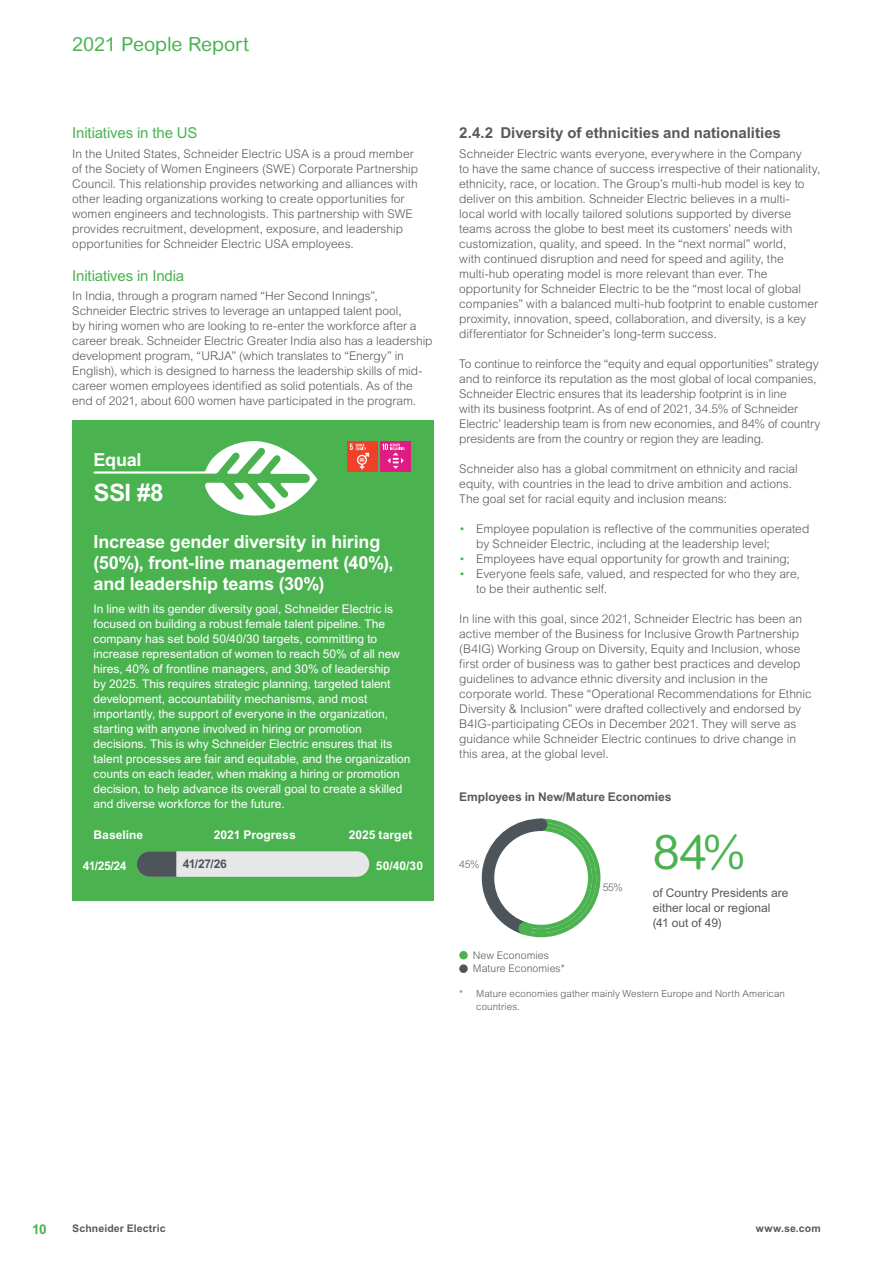
<style>
.page{position:relative;width:893px;height:1263px;background:#fff}
.page>*{position:absolute;margin:0;border:0;box-sizing:border-box;transform-origin:0 0}
.t1{font:48px "Arial Rounded MT Pro";color:#4ab350}
.t2{font:700 24px "Arial MT Std";color:#fff}
.t3{font:19.5px "Arial Rounded MT Pro";letter-spacing:-.005em;color:#4ab350}
.t4{font:700 18px/21px "Arial MT Std";letter-spacing:-.01em;color:#fff}
.t5{font:700 15px "Arial MT Std";color:#58595b}
.t6{font:15px "Arial MT Std";letter-spacing:-.01em;color:#4ab350}
.t7{font:700 13.5px "Arial MT Std";color:#4ab350}
.t8{font:300 12px/15px "Arial MT Std";color:#58595b}
.t9{font:12px/15px "Arial MT Std";color:#fff}
.t10{font:12px/15px "Arial MT Std";color:#58595b}
.t11{font:700 12px "Arial MT Std";letter-spacing:.005em;color:#fff}
.t12{font:700 12px "Arial MT Std";letter-spacing:-.005em;color:#58595b}
.t13{font:700 12px "Arial MT Std";color:#4d555b}
.t14{font:300 10.5px/13.5px "Arial MT Std";letter-spacing:.005em;color:#58595b}
.t15{font:700 10.5px "Arial MT Std";letter-spacing:.01em;color:#58595b}
.t16{font:300 9.75px/12.8px "Arial MT Std";letter-spacing:.01em;color:#58595b}
.s1{color:#4ab350}
</style>
<div class="page">
<div style="left:72px;top:420px;width:362px;height:480px;background:#4ab350"></div>
<svg style="left:94px;top:441px;width:223px;height:74px"></svg>
<div style="left:347px;top:441px;width:30px;height:31px;background:#ef412a"></div>
<svg style="left:350px;top:444px;width:19px;height:25px"></svg>
<div style="left:380px;top:441px;width:31px;height:31px;background:#e01b83"></div>
<svg style="left:382px;top:444px;width:22px;height:25px"></svg>
<div style="left:137px;top:851px;width:232px;height:26px;background:#e6e7e8;border-radius:13px"></div>
<svg style="left:137px;top:851px;width:39px;height:26px"></svg>
<svg style="left:481px;top:818px;width:120px;height:119px"></svg>
<div style="left:459px;top:951px;width:9px;height:8px;background:#4ab350;border-radius:50%"></div>
<div style="left:459px;top:964px;width:9px;height:9px;background:#4d555b;border-radius:50%"></div>
<h3 class="t3" style="left:72px;top:33px;width:178px">2021 People Report</h3>
<p class="t6" style="left:72px;top:124px;width:127px">Initiatives in the US</p>
<p class="t8" style="left:72px;top:146px;width:347px">In the United States, Schneider Electric USA is a proud member of the Society of Women Engineers (SWE) Corporate Partnership Council. This relationship provides networking and alliances with other leading organizations working to create opportunities for women engineers and technologists. This partnership with SWE provides recruitment, development, exposure, and leadership opportunities for Schneider Electric USA employees.</p>
<p class="t6" style="left:72px;top:267px;width:113px">Initiatives in India</p>
<p class="t8" style="left:72px;top:288px;width:362px">In India, through a program named “Her Second Innings”, Schneider Electric strives to leverage an untapped talent pool,<br>by hiring women who are looking to re-enter the workforce after a career break. Schneider Electric Greater India also has a leadership development program, “URJA” (which translates to “Energy” in English), which is designed to harness the leadership skills of mid&shy;career women employees identified as solid potentials. As of the end of 2021, about 600 women have participated in the program.</p>
<h3 class="t4" style="left:94px;top:449px;width:50px">Equal</h3>
<h2 class="t2" style="left:94px;top:479px;width:72px">SSI #8</h2>
<h3 class="t4" style="left:94px;top:530px;width:301px">Increase gender diversity in hiring (50%), front-line management (40%), and leadership teams (30%)</h3>
<p class="t9" style="left:94px;top:601px;width:319px">In line with its gender diversity goal, Schneider Electric is focused on building a robust female talent pipeline. The company has set bold 50/40/30 targets, committing to increase representation of women to reach 50% of all new hires, 40% of frontline managers, and 30% of leadership<br>by 2025. This requires strategic planning, targeted talent development, accountability mechanisms, and most importantly, the support of everyone in the organization, starting with anyone involved in hiring or promotion decisions. This is why Schneider Electric ensures that its talent processes are fair and equitable, and the organization counts on each leader, when making a hiring or promotion decision, to help advance its overall goal to create a skilled and diverse workforce for the future.</p>
<p class="t11" style="left:94px;top:828px;width:51px">Baseline</p>
<p class="t11" style="left:214px;top:828px;width:83px">2021 Progress</p>
<p class="t11" style="left:349px;top:828px;width:65px">2025 target</p>
<p class="t13" style="left:183px;top:857px;width:46px">41/27/26</p>
<p class="t11" style="left:83px;top:859px;width:45px">41/25/24</p>
<p class="t11" style="left:376px;top:859px;width:49px">50/40/30</p>
<p class="t5" style="left:459px;top:124px;width:323px">2.4.2 Diversity of ethnicities and nationalities</p>
<p class="t8" style="left:459px;top:146px;width:363px">Schneider Electric wants everyone, everywhere in the Company<br>to have the same chance of success irrespective of their nationality, ethnicity, race, or location. The Group’s multi-hub model is key to deliver on this ambition. Schneider Electric believes in a multi-<br>local world with locally tailored solutions supported by diverse teams across the globe to best meet its customers’ needs with customization, quality, and speed. In the “next normal” world,<br>with continued disruption and need for speed and agility, the multi-hub operating model is more relevant than ever. The opportunity for Schneider Electric to be the “most local of global companies” with a balanced multi-hub footprint to enable customer proximity, innovation, speed, collaboration, and diversity, is a key differentiator for Schneider’s long-term success.</p>
<p class="t8" style="left:459px;top:356px;width:363px">To continue to reinforce the “equity and equal opportunities” strategy and to reinforce its reputation as the most global of local companies, Schneider Electric ensures that its leadership footprint is in line<br>with its business footprint. As of end of 2021, 34.5% of Schneider Electric’ leadership team is from new economies, and 84% of country presidents are from the country or region they are leading.</p>
<p class="t8" style="left:459px;top:461px;width:340px">Schneider also has a global commitment on ethnicity and racial equity, with countries in the lead to drive ambition and actions.<br>The goal set for racial equity and inclusion means:</p>
<p class="t8" style="left:476px;top:521px;width:335px;text-indent:-17px"><span class="s1">•</span> Employee population is reflective of the communities operated by Schneider Electric, including at the leadership level;</p>
<p class="t8" style="left:459px;top:551px;width:332px"><span class="s1">•</span> Employees have equal opportunity for growth and training;</p>
<p class="t8" style="left:476px;top:566px;width:325px;text-indent:-17px"><span class="s1">•</span> Everyone feels safe, valued, and respected for who they are, to be their authentic self.</p>
<p class="t8" style="left:459px;top:611px;width:354px">In line with this goal, since 2021, Schneider Electric has been an active member of the Business for Inclusive Growth Partnership (B4IG) Working Group on Diversity, Equity and Inclusion, whose first order of business was to gather best practices and develop guidelines to advance ethnic diversity and inclusion in the corporate world. These “Operational Recommendations for Ethnic Diversity &amp; Inclusion” were drafted collectively and endorsed by B4IG-participating CEOs in December 2021. They will serve as guidance while Schneider Electric continues to drive change in this area, at the global level.</p>
<p class="t12" style="left:459px;top:790px;width:214px">Employees in New/Mature Economies</p>
<p class="t14" style="left:459px;top:857px;width:22px">45%</p>
<p class="t14" style="left:603px;top:881px;width:22px">55%</p>
<h1 class="t1" style="left:653px;top:824px;width:93px">84%</h1>
<p class="t10" style="left:653px;top:885px;width:137px">of Country Presidents are either local or regional (41 out of 49)</p>
<p class="t14" style="left:473px;top:948px;width:93px">New Economies<br>Mature Economies*</p>
<p class="t16" style="left:476px;top:987px;width:310px;text-indent:-17px">* Mature economies gather mainly Western Europe and North American countries.</p>
<p class="t7" style="left:32px;top:1222px;width:16px">10</p>
<p class="t15" style="left:72px;top:1222px;width:95px">Schneider Electric</p>
<p class="t15" style="left:756px;top:1222px;width:66px">www.se.com</p>
</div>
